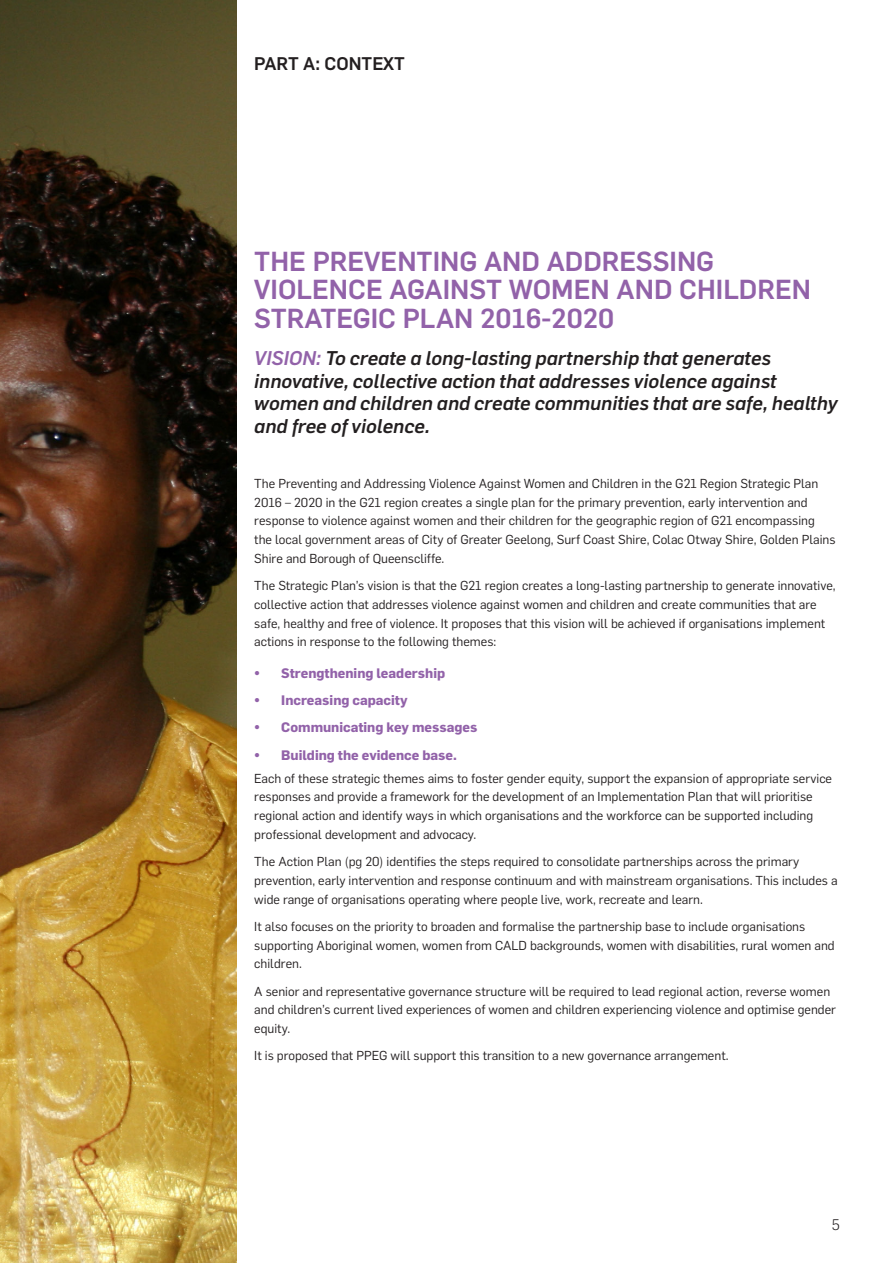
<style>
.page{position:relative;width:893px;height:1263px;background:#fff}
.page>*{position:absolute;margin:0;border:0;box-sizing:border-box;transform-origin:0 0}
.t1{font:500 27px/28.5px "Flama";color:#9262a9}
.t2{font:italic 500 19.5px/22.5px "Flama";color:#231f20}
.t3{font:500 18px "Flama";color:#231f20}
.t4{font:300 15px "Flama";color:#231f20}
.t5{font:700 13.5px "Flama";color:#9262a9}
.t6{font:12.75px/18.8px "Flama";color:#231f20}
.s1{color:#9262a9}
</style>
<div class="page">
<img style="left:0;top:0;width:236px;height:1263px">
<h3 class="t3" style="left:254px;top:51px;width:152px">PART A: CONTEXT</h3>
<h1 class="t1" style="left:254px;top:245px;width:558px">THE PREVENTING AND ADDRESSING<br>VIOLENCE AGAINST WOMEN AND CHILDREN<br>STRATEGIC PLAN 2016-2020</h1>
<h2 class="t2" style="left:254px;top:346px;width:585px"><span class="s1">VISION:</span> To create a long-lasting partnership that generates innovative, collective action that addresses violence against women and children and create communities that are safe, healthy and free of violence.</h2>
<p class="t6" style="left:254px;top:473px;width:583px">The Preventing and Addressing Violence Against Women and Children in the G21 Region Strategic Plan 2016 – 2020 in the G21 region creates a single plan for the primary prevention, early intervention and response to violence against women and their children for the geographic region of G21 encompassing the local government areas of City of Greater Geelong, Surf Coast Shire, Colac Otway Shire, Golden Plains Shire and Borough of Queenscliffe.</p>
<p class="t6" style="left:254px;top:575px;width:583px">The Strategic Plan’s vision is that the G21 region creates a long-lasting partnership to generate innovative, collective action that addresses violence against women and children and create communities that are safe, healthy and free of violence. It proposes that this vision will be achieved if organisations implement actions in response to the following themes:</p>
<p class="t5" style="left:254px;top:663px;width:192px">• Strengthening leadership</p>
<p class="t5" style="left:254px;top:690px;width:155px">• Increasing capacity</p>
<p class="t5" style="left:254px;top:718px;width:225px">• Communicating key messages</p>
<p class="t5" style="left:254px;top:745px;width:204px">• Building the evidence base.</p>
<p class="t6" style="left:254px;top:768px;width:579px">Each of these strategic themes aims to foster gender equity, support the expansion of appropriate service responses and provide a framework for the development of an Implementation Plan that will prioritise regional action and identify ways in which organisations and the workforce can be supported including professional development and advocacy.</p>
<p class="t6" style="left:254px;top:851px;width:585px">The Action Plan (pg 20) identifies the steps required to consolidate partnerships across the primary prevention, early intervention and response continuum and with mainstream organisations. This includes a wide range of organisations operating where people live, work, recreate and learn.</p>
<p class="t6" style="left:254px;top:916px;width:582px">It also focuses on the priority to broaden and formalise the partnership base to include organisations supporting Aboriginal women, women from CALD backgrounds, women with disabilities, rural women and children.</p>
<p class="t6" style="left:254px;top:981px;width:583px">A senior and representative governance structure will be required to lead regional action, reverse women and children’s current lived experiences of women and children experiencing violence and optimise gender equity.</p>
<p class="t6" style="left:254px;top:1046px;width:476px">It is proposed that PPEG will support this transition to a new governance arrangement.</p>
<p class="t4" style="left:832px;top:1215px;width:10px">5</p>
</div>
